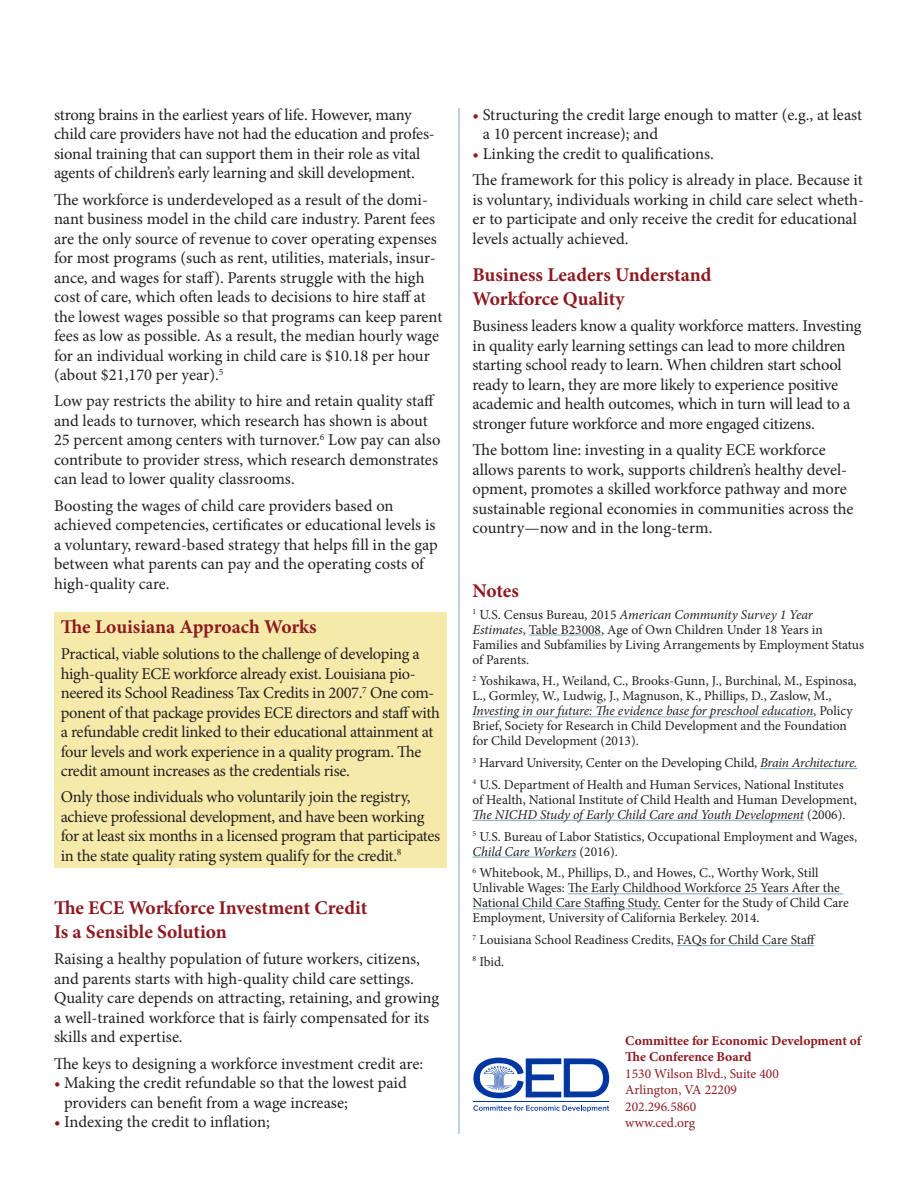
<style>
.page{position:relative;width:918px;height:1188px;background:#fff}
.page>*{position:absolute;margin:0;border:0;box-sizing:border-box;transform-origin:0 0}
.Head{font:700 19.5px/24px "Minion Pro";letter-spacing:-.005em;color:#8c1a20}
.Body{font:16.5px/19.5px "Minion Pro";letter-spacing:-.01em;color:#231f20}
.Body-2{font:13.5px/15px "Minion Pro";letter-spacing:-.005em;color:#231f20}
.Body-3{font:13.5px/16.5px "Minion Pro";color:#8c1a20}
.s1{color:#8c1a20}
.s2{font-style:italic}
.s3{font-weight:700}
</style>
<div class="page">
<svg style="left:473px;top:1057px;width:137px;height:42px"></svg>
<svg style="left:473px;top:1105px;width:136px;height:7px"></svg>
<hr style="left:473px;top:1101px;width:136px;height:1px;background:#0036a0">
<hr style="left:529px;top:635px;width:72px;height:1px;background:#7ea7ba">
<hr style="left:472px;top:717px;width:341px;height:1px;background:#7ea7ba">
<hr style="left:760px;top:768px;width:97px;height:1px;background:#7ea7ba">
<hr style="left:472px;top:820px;width:332px;height:1px;background:#7ea7ba">
<hr style="left:472px;top:857px;width:104px;height:1px;background:#7ea7ba">
<hr style="left:568px;top:894px;width:275px;height:1px;background:#7ea7ba">
<hr style="left:472px;top:909px;width:189px;height:1px;background:#7ea7ba">
<hr style="left:677px;top:945px;width:137px;height:1px;background:#7ea7ba">
<hr style="left:459px;top:108px;width:1px;height:1026px;background:#7ea7ba">
<div style="left:54px;top:612px;width:393px;height:256px;background:#f6eaab"></div>
<p class="Body" style="left:54px;top:105px;width:382px">strong brains in the earliest years of life. However, many child care providers have not had the education and profes&shy;sional training that can support them in their role as vital agents of children’s early learning and skill development.</p>
<p class="Body" style="left:54px;top:190px;width:390px">The workforce is underdeveloped as a result of the domi&shy;nant business model in the child care industry. Parent fees are the only source of revenue to cover operating expenses for most programs (such as rent, utilities, materials, insur&shy;ance, and wages for staff). Parents struggle with the high cost of care, which often leads to decisions to hire staff at the lowest wages possible so that programs can keep parent fees as low as possible. As a result, the median hourly wage for an individual working in child care is $10.18 per hour (about $21,170 per year).<sup>5</sup></p>
<p class="Body" style="left:54px;top:392px;width:388px">Low pay restricts the ability to hire and retain quality staff and leads to turnover, which research has shown is about 25 percent among centers with turnover.<sup>6</sup> Low pay can also contribute to provider stress, which research demonstrates can lead to lower quality classrooms.</p>
<p class="Body" style="left:54px;top:496px;width:385px">Boosting the wages of child care providers based on achieved competencies, certificates or educational levels is a voluntary, reward-based strategy that helps fill in the gap between what parents can pay and the operating costs of high-quality care.</p>
<p class="Head" style="left:61px;top:614px;width:257px">The Louisiana Approach Works</p>
<p class="Body" style="left:61px;top:644px;width:381px">Practical, viable solutions to the challenge of developing a high-quality ECE workforce already exist. Louisiana pio&shy;neered its School Readiness Tax Credits in 2007.<sup>7</sup> One com&shy;ponent of that package provides ECE directors and staff with a refundable credit linked to their educational attainment at four levels and work experience in a quality program. The credit amount increases as the credentials rise.</p>
<p class="Body" style="left:61px;top:787px;width:381px">Only those individuals who voluntarily join the registry, achieve professional development, and have been working for at least six months in a licensed program that participates in the state quality rating system qualify for the credit.<sup>8</sup></p>
<p class="Head" style="left:54px;top:896px;width:315px">The ECE Workforce Investment Credit<br>Is a Sensible Solution</p>
<p class="Body" style="left:54px;top:950px;width:387px">Raising a healthy population of future workers, citizens, and parents starts with high-quality child care settings.<br>Quality care depends on attracting, retaining, and growing a well-trained workforce that is fairly compensated for its skills and expertise.</p>
<p class="Body" style="left:54px;top:1054px;width:371px">The keys to designing a workforce investment credit are:</p>
<p class="Body" style="left:64px;top:1073px;width:344px;text-indent:-10px"><span class="s1">•</span> Making the credit refundable so that the lowest paid providers can benefit from a wage increase;</p>
<p class="Body" style="left:54px;top:1112px;width:217px"><span class="s1">•</span> Indexing the credit to inflation;</p>
<p class="Body" style="left:483px;top:105px;width:381px;text-indent:-10px"><span class="s1">•</span> Structuring the credit large enough to matter (e.g., at least a 10 percent increase); and</p>
<p class="Body" style="left:472px;top:144px;width:243px"><span class="s1">•</span> Linking the credit to qualifications.</p>
<p class="Body" style="left:472px;top:170px;width:393px">The framework for this policy is already in place. Because it is voluntary, individuals working in child care select wheth&shy;er to participate and only receive the credit for educational levels actually achieved.</p>
<p class="Head" style="left:472px;top:263px;width:241px">Business Leaders Understand<br>Workforce Quality</p>
<p class="Body" style="left:472px;top:317px;width:391px">Business leaders know a quality workforce matters. Investing in quality early learning settings can lead to more children starting school ready to learn. When children start school ready to learn, they are more likely to experience positive academic and health outcomes, which in turn will lead to a stronger future workforce and more engaged citizens.</p>
<p class="Body" style="left:472px;top:440px;width:383px">The bottom line: investing in a quality ECE workforce allows parents to work, supports children’s healthy devel&shy;opment, promotes a skilled workforce pathway and more sustainable regional economies in communities across the country—now and in the long-term.</p>
<p class="Head" style="left:472px;top:579px;width:48px">Notes</p>
<p class="Body-2" style="left:472px;top:607px;width:393px"><sup>1</sup> U.S. Census Bureau, 2015 <span class="s2">American Community Survey 1 Year Estimates</span>, Table B23008, Age of Own Children Under 18 Years in Families and Subfamilies by Living Arrangements by Employment Status of Parents.</p>
<p class="Body-2" style="left:472px;top:674px;width:386px"><sup>2</sup> Yoshikawa, H., Weiland, C., Brooks-Gunn, J., Burchinal, M., Espinosa, L., Gormley, W., Ludwig, J., Magnuson, K., Phillips, D., Zaslow, M., <span class="s2">Investing in our future: The evidence base for preschool education</span>, Policy Brief, Society for Research in Child Development and the Foundation for Child Development (2013).</p>
<p class="Body-2" style="left:472px;top:755px;width:386px"><sup>3</sup> Harvard University, Center on the Developing Child, <span class="s2">Brain Architecture.</span></p>
<p class="Body-2" style="left:472px;top:777px;width:386px"><sup>4</sup> U.S. Department of Health and Human Services, National Institutes of Health, National Institute of Child Health and Human Development,<br><span class="s2">The NICHD Study of Early Child Care and Youth Development</span> (2006).</p>
<p class="Body-2" style="left:473px;top:829px;width:386px"><sup>5</sup> U.S. Bureau of Labor Statistics, Occupational Employment and Wages,<br><span class="s2">Child Care Workers</span> (2016).</p>
<p class="Body-2" style="left:473px;top:866px;width:378px"><sup>6</sup> Whitebook, M., Phillips, D., and Howes, C., Worthy Work, Still Unlivable Wages: The Early Childhood Workforce 25 Years After the National Child Care Staffing Study. Center for the Study of Child Care Employment, University of California Berkeley. 2014.</p>
<p class="Body-2" style="left:473px;top:932px;width:345px"><sup>7</sup> Louisiana School Readiness Credits, FAQs for Child Care Staff</p>
<p class="Body-2" style="left:473px;top:954px;width:33px"><sup>8</sup> Ibid.</p>
<p class="Body-3" style="left:625px;top:1032px;width:237px"><span class="s3">Committee for Economic Development of<br>The Conference Board<br></span>1530 Wilson Blvd., Suite 400<br>Arlington, VA 22209<br>202.296.5860<br>www.ced.org</p>
</div>
